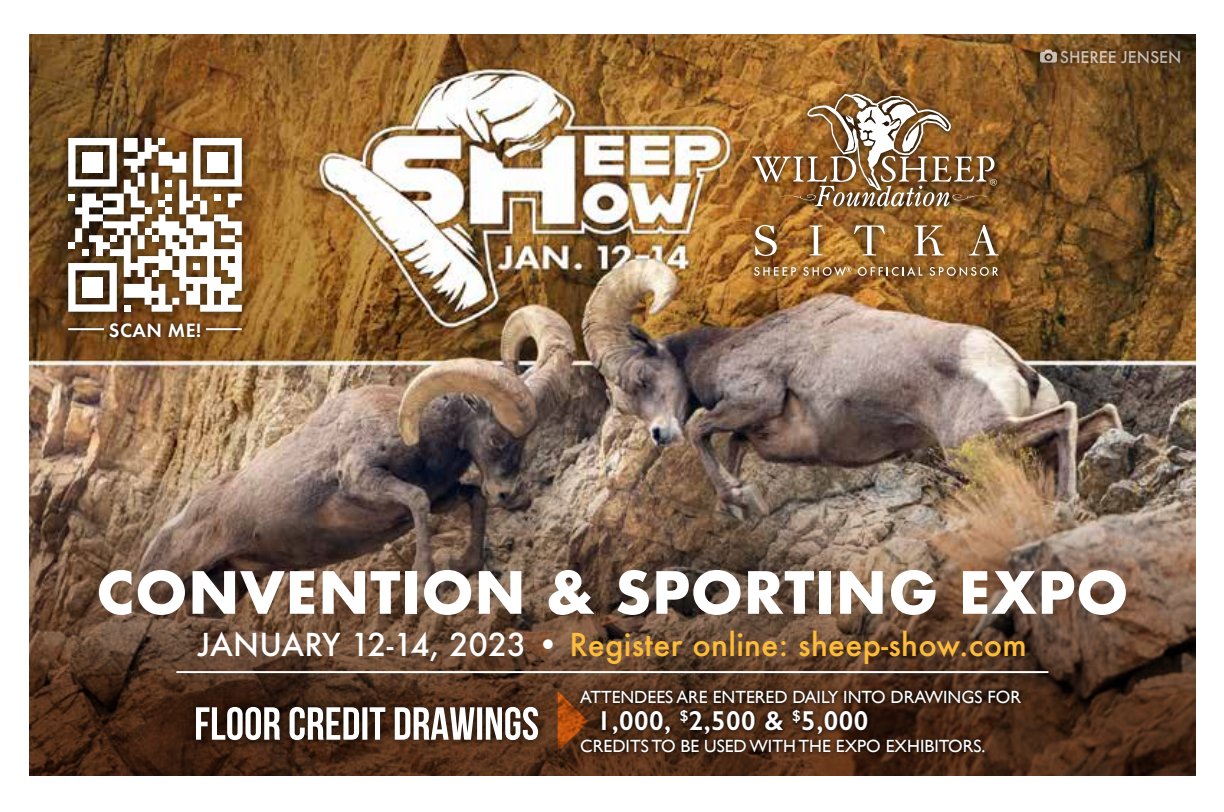
<style>
.page{position:relative;width:1224px;height:812px;background:#fff}
.page>*{position:absolute;margin:0;border:0;box-sizing:border-box;transform-origin:0 0}
.t1{font:700 56.6px "Futura";letter-spacing:.01em;color:#fff}
.t2{font:500 30.8px "Futura";letter-spacing:.01em;color:#fdbd3b}
.t3{font:600 27.4px "Gill Sans";letter-spacing:.02em;color:#fff}
.t4{font:600 20px "Futura PT";letter-spacing:.025em;color:#fff}
.t5{font:17.6px "Gill Sans";color:#fff}
.t6{font:500 15.8px "Futura";color:#fff}
.s1{color:#fff}
</style>
<div class="page">
<img style="left:29px;top:35px;width:1167px;height:430px">
<svg style="left:29px;top:465px;width:1167px;height:310px;background:#6a503e"></svg>
<div style="left:188px;top:699px;width:358px;height:49px;background:#000;opacity:.75"></div>
<svg style="left:196px;top:706px;width:342px;height:33px"></svg>
<svg style="left:576px;top:685px;width:450px;height:72px;background:#3d2212"></svg>
<svg style="left:558px;top:690px;width:30px;height:61px;background:#833e13"></svg>
<hr style="left:177px;top:671px;width:871px;height:1px;background:#fff">
<svg style="left:745px;top:216px;width:262px;height:69px;background:#9e682a"></svg>
<svg style="left:754px;top:267px;width:42px;height:9px"></svg>
<svg style="left:803px;top:266px;width:49px;height:10px"></svg>
<svg style="left:858px;top:266px;width:64px;height:10px"></svg>
<svg style="left:930px;top:266px;width:68px;height:10px"></svg>
<svg style="left:969px;top:225px;width:30px;height:30px"></svg>
<svg style="left:809px;top:225px;width:14px;height:30px"></svg>
<svg style="left:755px;top:225px;width:22px;height:31px"></svg>
<svg style="left:854px;top:225px;width:31px;height:30px"></svg>
<svg style="left:914px;top:225px;width:31px;height:30px"></svg>
<svg style="left:746px;top:87px;width:258px;height:126px;background:#96632a"></svg>
<img style="left:752px;top:93px;width:245px;height:113px">
<div style="left:1057px;top:46px;width:128px;height:21px;background:#000;opacity:.75"></div>
<div style="left:1028px;top:37px;width:41px;height:39px;background:#000;opacity:.75"></div>
<svg style="left:1040px;top:50px;width:17px;height:13px"></svg>
<div style="left:57px;top:126px;width:196px;height:197px;background:#000;opacity:.75"></div>
<svg style="left:68px;top:138px;width:174px;height:173px"></svg>
<div style="left:82px;top:152px;width:21px;height:21px;background:#fff"></div>
<div style="left:207px;top:152px;width:21px;height:21px;background:#fff"></div>
<div style="left:82px;top:277px;width:21px;height:21px;background:#fff"></div>
<div style="left:63px;top:318px;width:184px;height:24px;background:#000;opacity:.75"></div>
<hr style="left:68px;top:328px;width:36px;height:2px;background:#fff">
<hr style="left:206px;top:328px;width:36px;height:2px;background:#fff">
<p class="t4" style="left:109px;top:317px;width:94px">SCAN ME!</p>
<p class="t6" style="left:1060px;top:46px;width:123px">SHEREE JENSEN</p>
<h1 class="t1" style="left:96px;top:551px;width:1034px">CONVENTION &amp; SPORTING EXPO</h1>
<h2 class="t2" style="left:198px;top:623px;width:830px"><span class="s1">JANUARY 12-14, 2023 •</span> Register online: sheep-show.com</h2>
<p class="t5" style="left:580px;top:686px;width:442px">ATTENDEES ARE ENTERED DAILY INTO DRAWINGS FOR</p>
<h3 class="t3" style="left:597px;top:704px;width:273px">1,000, <sup>$</sup>2,500 &amp; <sup>$</sup>5,000</h3>
<p class="t5" style="left:580px;top:735px;width:407px">CREDITS TO BE USED WITH THE EXPO EXHIBITORS.</p>
</div>
